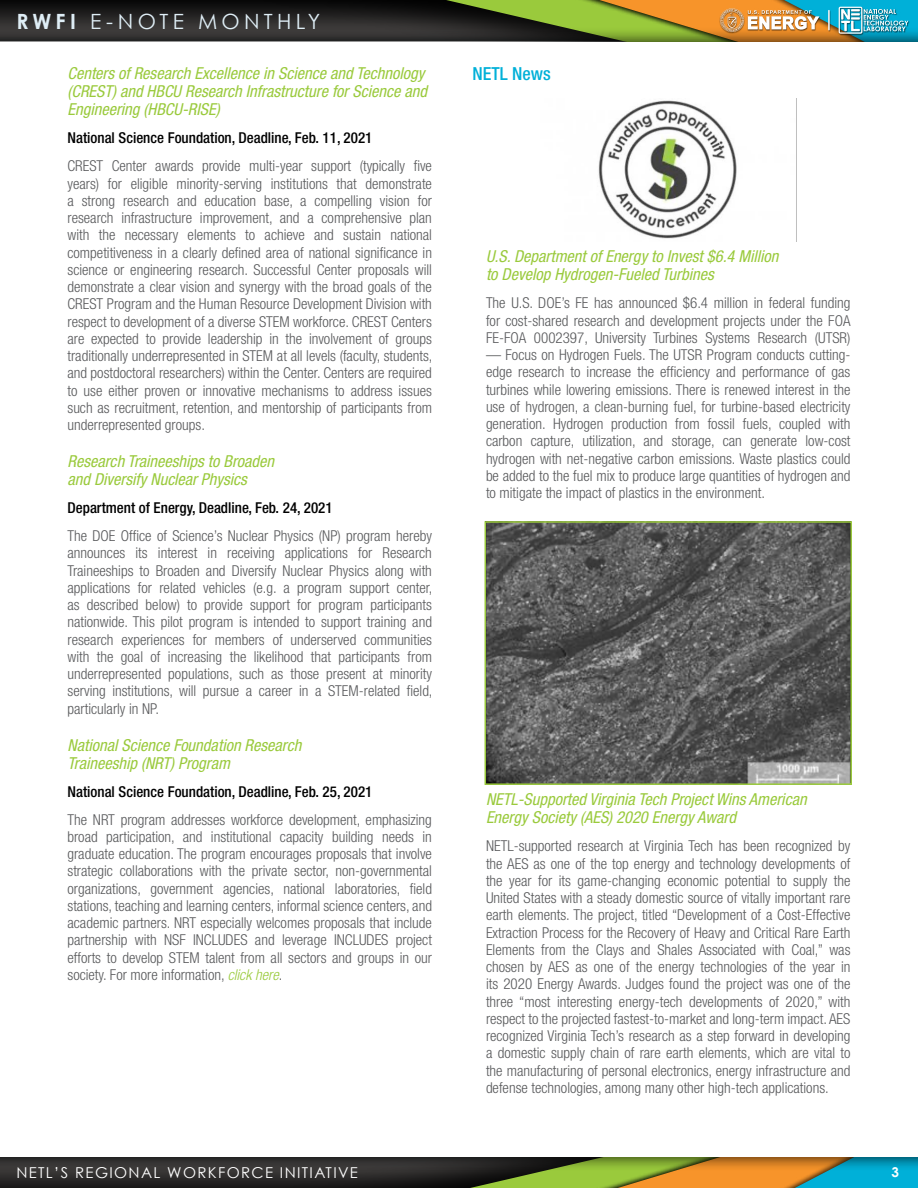
<style>
.page{position:relative;width:918px;height:1188px;background:#fff}
.page>*{position:absolute;margin:0;border:0;box-sizing:border-box;transform-origin:0 0}
.t1{font:21px "Century Gothic";letter-spacing:.205em;color:#dfeef6}
.t2{font:500 condensed 18px "Helvetica Neue LT Std";color:#00b0d8}
.t3{font:italic condensed 16.5px/18px "Helvetica Neue LT Std";color:#9aca3c}
.t4{font:300 condensed 15px/17.2px "Helvetica Neue LT Std";color:#58595b;text-align:justify}
.t5{font:500 condensed 15px "Helvetica Neue LT Std";color:#000}
.t6{font:15px "Century Gothic";letter-spacing:.09em;color:#fff}
.t7{font:700 13.5px "Century Gothic";color:#fff}
.s1{font-weight:700}
.s2{font-style:italic;color:#9aca3c}
</style>
<div class="page">
<svg style="left:70px;top:1172px;width:507px;height:16px;background:#333924"></svg>
<svg style="left:581px;top:1172px;width:337px;height:16px;background:#90a163"></svg>
<svg style="left:70px;top:0;width:507px;height:27px;background:#2e3420"></svg>
<svg style="left:581px;top:0;width:337px;height:27px;background:#a1a24f"></svg>
<div style="left:0;top:27px;width:918px;height:1145px;background:#000;opacity:.6"></div>
<div style="left:0;top:42px;width:918px;height:1115px;background:#fff"></div>
<div style="left:720px;top:7px;width:190px;height:28px;background:#000;opacity:.6"></div>
<svg style="left:839px;top:7px;width:69px;height:27px;background:#55b3c9"></svg>
<svg style="left:828px;top:11px;width:2px;height:19px"></svg>
<svg style="left:720px;top:8px;width:100px;height:24px"></svg>
<img style="left:598px;top:100px;width:139px;height:139px">
<img style="left:488px;top:524px;width:361px;height:258px">
<div style="left:485px;top:521px;width:367px;height:264px;border:2px solid #9aca3c"></div>
<h1 class="t1" style="left:16px;top:8px;width:305px"><span class="s1">RWFI</span> E-NOTE MONTHLY</h1>
<p class="t3" style="left:68px;top:65px;width:361px">Centers of Research Excellence in Science and Technology (CREST) and HBCU Research Infrastructure for Science and<br>Engineering (HBCU-RISE)</p>
<p class="t5" style="left:68px;top:129px;width:306px">National Science Foundation, Deadline, Feb. 11, 2021</p>
<p class="t4" style="left:68px;top:157px;width:367px">CREST Center awards provide multi-year support (typically five years) for eligible minority-serving institutions that demonstrate a strong research and education base, a compelling vision for research infrastructure improvement, and a comprehensive plan with the necessary elements to achieve and sustain national competitiveness in a clearly defined area of national significance in science or engineering research. Successful Center proposals will demonstrate a clear vision and synergy with the broad goals of the CREST Program and the Human Resource Development Division with respect to development of a diverse STEM workforce. CREST Centers are expected to provide leadership in the involvement of groups traditionally underrepresented in STEM at all levels (faculty, students, and postdoctoral researchers) within the Center. Centers are required to use either proven or innovative mechanisms to address issues such as recruitment, retention, and mentorship of participants from underrepresented groups.</p>
<p class="t3" style="left:68px;top:453px;width:208px">Research Traineeships to Broaden and Diversify Nuclear Physics</p>
<p class="t5" style="left:68px;top:499px;width:267px">Department of Energy, Deadline, Feb. 24, 2021</p>
<p class="t4" style="left:68px;top:527px;width:367px">The DOE Office of Science’s Nuclear Physics (NP) program hereby announces its interest in receiving applications for Research Traineeships to Broaden and Diversify Nuclear Physics along with applications for related vehicles (e.g. a program support center, as described below) to provide support for program participants nationwide. This pilot program is intended to support training and research experiences for members of underserved communities with the goal of increasing the likelihood that participants from underrepresented populations, such as those present at minority serving institutions, will pursue a career in a STEM-related field, particularly in NP.</p>
<p class="t3" style="left:68px;top:736px;width:235px">National Science Foundation Research<br>Traineeship (NRT) Program</p>
<p class="t5" style="left:68px;top:782px;width:306px">National Science Foundation, Deadline, Feb. 25, 2021</p>
<p class="t4" style="left:68px;top:811px;width:366px">The NRT program addresses workforce development, emphasizing broad participation, and institutional capacity building needs in graduate education. The program encourages proposals that involve strategic collaborations with the private sector, non-governmental organizations, government agencies, national laboratories, field stations, teaching and learning centers, informal science centers, and academic partners. NRT especially welcomes proposals that include partnership with NSF INCLUDES and leverage INCLUDES project efforts to develop STEM talent from all sectors and groups in our society. For more information, <span class="s2">click here</span>.</p>
<p class="t2" style="left:472px;top:63px;width:80px">NETL News</p>
<p class="t3" style="left:486px;top:248px;width:294px">U.S. Department of Energy to Invest $6.4 Million to Develop Hydrogen-Fueled Turbines</p>
<p class="t4" style="left:486px;top:294px;width:366px">The U.S. DOE’s FE has announced $6.4 million in federal funding for cost-shared research and development projects under the FOA FE-FOA 0002397, University Turbines Systems Research (UTSR)</p>
<p class="t4" style="left:486px;top:346px;width:366px">— Focus on Hydrogen Fuels. The UTSR Program conducts cutting&shy;edge research to increase the efficiency and performance of gas turbines while lowering emissions. There is renewed interest in the use of hydrogen, a clean-burning fuel, for turbine-based electricity generation. Hydrogen production from fossil fuels, coupled with carbon capture, utilization, and storage, can generate low-cost hydrogen with net-negative carbon emissions. Waste plastics could be added to the fuel mix to produce large quantities of hydrogen and to mitigate the impact of plastics in the environment.</p>
<p class="t3" style="left:486px;top:791px;width:322px">NETL-Supported Virginia Tech Project Wins American<br>Energy Society (AES) 2020 Energy Award</p>
<p class="t4" style="left:486px;top:837px;width:366px">NETL-supported research at Virginia Tech has been recognized by the AES as one of the top energy and technology developments of the year for its game-changing economic potential to supply the United States with a steady domestic source of vitally important rare earth elements. The project, titled “Development of a Cost-Effective Extraction Process for the Recovery of Heavy and Critical Rare Earth Elements from the Clays and Shales Associated with Coal,” was chosen by AES as one of the energy technologies of the year in its 2020 Energy Awards. Judges found the project was one of the three “most interesting energy-tech developments of 2020,” with respect to the projected fastest-to-market and long-term impact. AES recognized Virginia Tech’s research as a step forward in developing a domestic supply chain of rare earth elements, which are vital to the manufacturing of personal electronics, energy infrastructure and defense technologies, among many other high-tech applications.</p>
<p class="t6" style="left:16px;top:1163px;width:343px">NETL’S REGIONAL WORKFORCE INITIATIVE</p>
<p class="t7" style="left:892px;top:1164px;width:9px">3</p>
</div>
